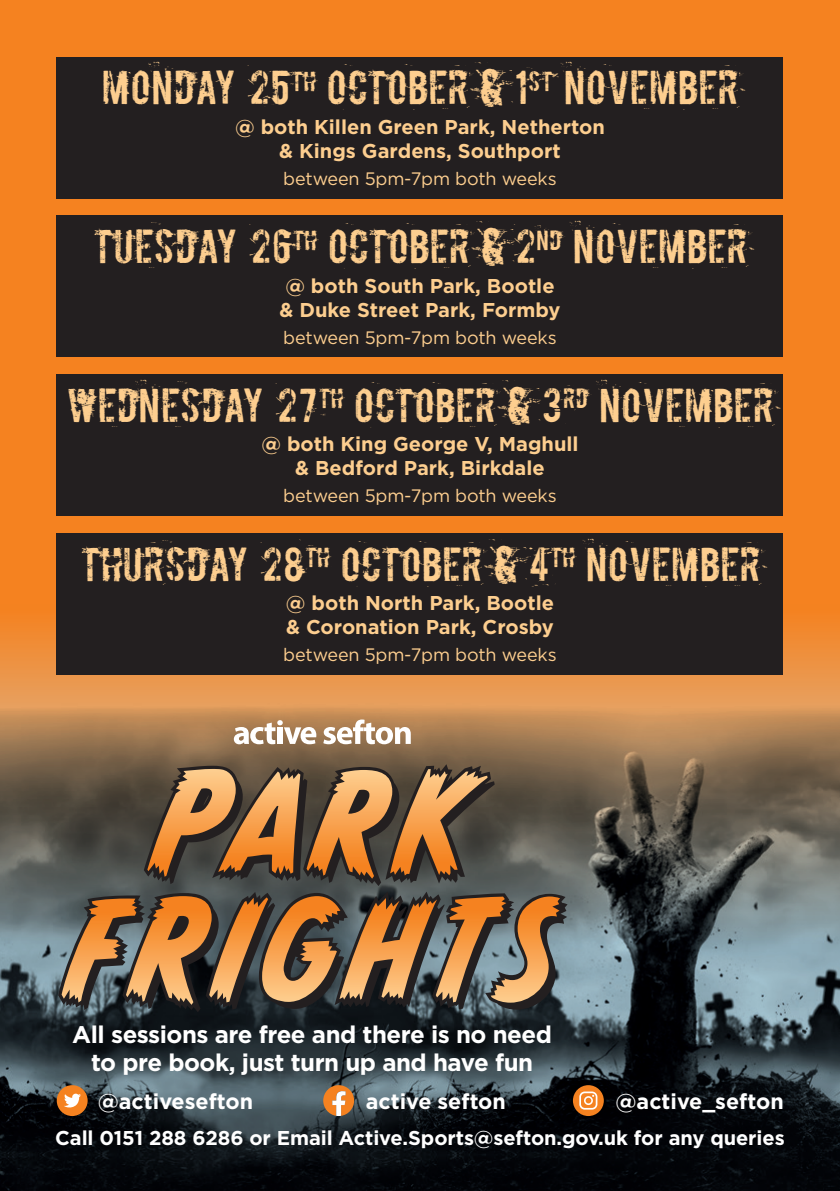
<style>
.page{position:relative;width:840px;height:1191px;background:#fff}
.page>*{position:absolute;margin:0;border:0;box-sizing:border-box;transform-origin:0 0}
.t1{font:40px "Boycott";color:#fdce8f}
.t2{font:700 24px/28px "Gotham";letter-spacing:-.02em;color:#fff;text-align:center}
.t3{font:700 21.4px "Gotham";color:#fff}
.Venue{font:700 20px/24px "Gotham";color:#fdce8f;text-align:center}
.t4{font:700 20px "Gotham";letter-spacing:-.005em;color:#fff}
.Date{font:18px "Gotham";letter-spacing:-.01em;color:#fdce8f}
</style>
<div class="page">
<div style="left:0;top:0;width:839px;height:1191px;background:#f58220"></div>
<svg style="left:0;top:604px;width:839px;height:100px;background:#ea964b"></svg>
<img style="left:0;top:704px;width:839px;height:487px">
<svg style="left:234px;top:720px;width:82px;height:24px;background:#cdb6a0"></svg>
<svg style="left:323px;top:719px;width:87px;height:25px;background:#cfb79f"></svg>
<div style="left:57px;top:57px;width:725px;height:141px;background:#231f20"></div>
<div style="left:57px;top:215px;width:725px;height:142px;background:#231f20"></div>
<div style="left:57px;top:374px;width:725px;height:142px;background:#231f20"></div>
<div style="left:57px;top:533px;width:725px;height:142px;background:#231f20"></div>
<svg style="left:58px;top:764px;width:509px;height:248px;background:#7f6447"></svg>
<div style="left:57px;top:1085px;width:31px;height:31px;background:#f58220;border-radius:50%"></div>
<svg style="left:64px;top:1093px;width:17px;height:15px"></svg>
<svg style="left:323px;top:1085px;width:31px;height:31px"></svg>
<div style="left:572px;top:1085px;width:31px;height:31px;background:#f58220;border-radius:50%"></div>
<svg style="left:579px;top:1091px;width:18px;height:18px"></svg>
<p class="t1" style="left:101px;top:59px;width:638px">MONDAY’ 25<sup>TH</sup> OCTOBER &amp; 1<sup>ST</sup> NOVEMBER</p>
<p class="Venue" style="left:235px;top:115px;width:371px">@ both Killen Green Park, Netherton &amp; Kings Gardens, Southport</p>
<p class="Date" style="left:283px;top:167px;width:275px">between 5pm-7pm both weeks</p>
<p class="t1" style="left:92px;top:218px;width:656px">TUESDAY’ 26<sup>TH</sup> OCTOBER &amp; 2<sup>ND</sup> NOVEMBER</p>
<p class="Venue" style="left:279px;top:273px;width:282px;text-align:left">@ both South Park, Bootle &amp; Duke Street Park, Formby</p>
<p class="Date" style="left:283px;top:326px;width:275px">between 5pm-7pm both weeks</p>
<p class="t1" style="left:66px;top:377px;width:709px">WEDNESDAY’ 27<sup>TH</sup> OCTOBER &amp; 3<sup>RD</sup> NOVEMBER</p>
<p class="Venue" style="left:261px;top:432px;width:318px">@ both King George V, Maghull &amp; Bedford Park, Birkdale</p>
<p class="Date" style="left:283px;top:484px;width:275px">between 5pm-7pm both weeks</p>
<p class="t1" style="left:79px;top:535px;width:682px">THURSDAY’ 28<sup>TH</sup> OCTOBER &amp; 4<sup>TH</sup> NOVEMBER</p>
<p class="Venue" style="left:286px;top:591px;width:269px;text-align:left">@ both North Park, Bootle &amp; Coronation Park, Crosby</p>
<p class="Date" style="left:283px;top:643px;width:275px">between 5pm-7pm both weeks</p>
<p class="t2" style="left:72px;top:1020px;width:481px">All sessions are free and there is no need to pre book, just turn up and have fun</p>
<p class="t3" style="left:98px;top:1087px;width:157px">@activesefton</p>
<p class="t3" style="left:365px;top:1087px;width:141px">active sefton</p>
<p class="t3" style="left:615px;top:1087px;width:169px">@active_sefton</p>
<p class="t4" style="left:55px;top:1124px;width:730px">Call 0151 288 6286 or Email Active.Sports@sefton.gov.uk for any queries</p>
</div>
